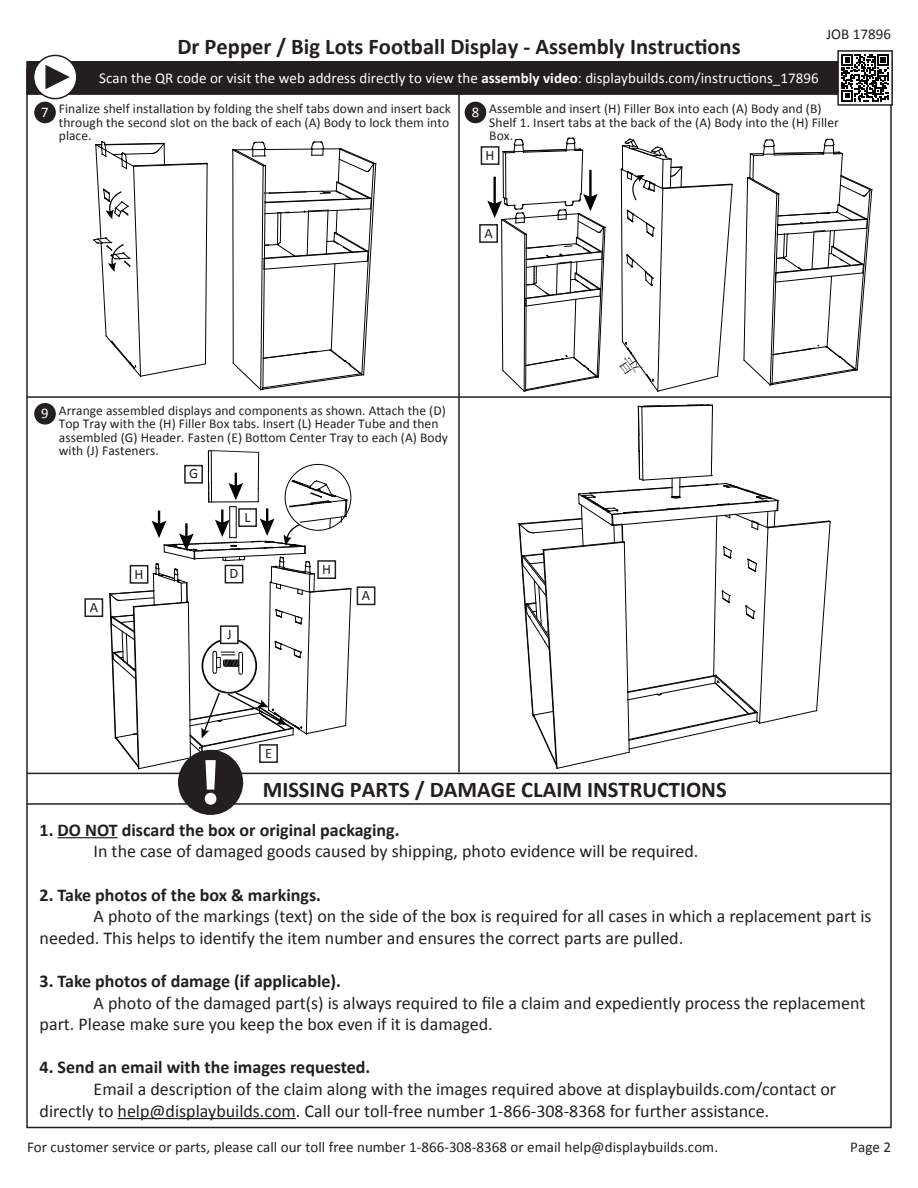
<style>
.page{position:relative;width:918px;height:1188px;background:#fff}
.page>*{position:absolute;margin:0;border:0;box-sizing:border-box;transform-origin:0 0}
.t1{font:700 22.5px "Calibri";color:#231f20}
.t2{font:18px/21.6px "Calibri";color:#231f20}
.t3{font:700 18px "Calibri";color:#231f20}
.t4{font:15px "Calibri";letter-spacing:.005em;color:#231f20}
.t5{font:15px "Calibri";letter-spacing:.005em;color:#fff}
.t6{font:14.4px "Calibri";color:#231f20}
.t7{font:13.5px/13.5px "Calibri";letter-spacing:.005em;color:#231f20}
.s1{font-weight:700}
.s2{font-size:14.7px;color:#fff}
</style>
<div class="page">
<hr style="left:27px;top:396px;width:864px;height:2px;background:#231f20">
<div style="left:465px;top:102px;width:21px;height:21px;background:#231f20;border-radius:50%"></div>
<div style="left:34px;top:102px;width:22px;height:21px;background:#231f20;border-radius:50%"></div>
<div style="left:34px;top:403px;width:22px;height:22px;background:#231f20;border-radius:50%"></div>
<hr style="left:458px;top:94px;width:2px;height:678px;background:#231f20">
<svg style="left:518px;top:404px;width:313px;height:365px"></svg>
<svg style="left:743px;top:139px;width:130px;height:247px"></svg>
<svg style="left:487px;top:138px;width:119px;height:254px"></svg>
<svg style="left:232px;top:141px;width:145px;height:250px"></svg>
<svg style="left:93px;top:141px;width:115px;height:236px"></svg>
<div style="left:481px;top:146px;width:18px;height:19px;background:#fff;border:2px solid #231f20"></div>
<div style="left:479px;top:224px;width:19px;height:19px;background:#fff;border:2px solid #231f20"></div>
<div style="left:357px;top:586px;width:18px;height:19px;background:#fff;border:2px solid #231f20"></div>
<div style="left:84px;top:598px;width:19px;height:19px;background:#fff;border:2px solid #231f20"></div>
<hr style="left:58px;top:837px;width:60px;height:1px;background:#231f20">
<hr style="left:118px;top:1118px;width:178px;height:1px;background:#231f20">
<hr style="left:27px;top:803px;width:864px;height:2px;background:#231f20">
<hr style="left:27px;top:773px;width:864px;height:1px;background:#231f20">
<div style="left:178px;top:750px;width:65px;height:65px;background:#231f20;border-radius:50%"></div>
<svg style="left:109px;top:450px;width:243px;height:355px"></svg>
<div style="left:26px;top:61px;width:867px;height:34px;background:#231f20;border:1px solid #231f20"></div>
<div style="left:34px;top:55px;width:43px;height:44px;background:#fff;border-radius:50%"></div>
<div style="left:33px;top:55px;width:45px;height:44px;border:2px solid #231f20;border-radius:50%"></div>
<svg style="left:45px;top:65px;width:25px;height:24px"></svg>
<svg style="left:837px;top:50px;width:56px;height:56px"></svg>
<svg style="left:842px;top:54px;width:47px;height:47px;background:#676766"></svg>
<svg style="left:620px;top:138px;width:113px;height:254px"></svg>
<p class="t1" style="left:177px;top:32px;width:565px">Dr Pepper / Big Lots Football Display - Assembly Instructions</p>
<p class="t5" style="left:99px;top:68px;width:721px">Scan the QR code or visit the web address directly to view the <span class="s1">assembly video</span>: displaybuilds.com/instructions_17896</p>
<p class="t4" style="left:826px;top:25px;width:66px">JOB 17896</p>
<p class="t7" style="left:59px;top:102px;width:394px;text-indent:-18px"><span class="s2">7</span> Finalize shelf installation by folding the shelf tabs down and insert back through the second slot on the back of each (A) Body to lock them into place.</p>
<p class="t7" style="left:489px;top:102px;width:351px;text-indent:-18px"><span class="s2">8</span> Assemble and insert (H) Filler Box into each (A) Body and (B)<br>Shelf 1. Insert tabs at the back of the (A) Body into the (H) Filler<br>Box.</p>
<p class="t6" style="left:486px;top:146px;width:10px">H</p>
<p class="t6" style="left:484px;top:224px;width:10px">A</p>
<p class="t7" style="left:59px;top:403px;width:391px;text-indent:-18px"><span class="s2">9</span> Arrange assembled displays and components as shown. Attach the (D)<br>Top Tray with the (H) Filler Box tabs. Insert (L) Header Tube and then assembled (G) Header. Fasten (E) Bottom Center Tray to each (A) Body with (J) Fasteners.</p>
<p class="t6" style="left:90px;top:598px;width:10px">A</p>
<p class="t6" style="left:135px;top:565px;width:10px">H</p>
<p class="t6" style="left:189px;top:465px;width:11px">G</p>
<p class="t6" style="left:245px;top:508px;width:8px">L</p>
<p class="t6" style="left:230px;top:564px;width:10px">D</p>
<p class="t6" style="left:227px;top:625px;width:6px">J</p>
<p class="t6" style="left:265px;top:744px;width:9px">E</p>
<p class="t6" style="left:322px;top:560px;width:10px">H</p>
<p class="t6" style="left:362px;top:586px;width:10px">A</p>
<p class="t1" style="left:263px;top:775px;width:466px">MISSING PARTS / DAMAGE CLAIM INSTRUCTIONS</p>
<p class="t3" style="left:40px;top:818px;width:362px">1. DO NOT discard the box or original packaging.</p>
<p class="t2" style="left:94px;top:841px;width:606px">In the case of damaged goods caused by shipping, photo evidence will be required.</p>
<p class="t3" style="left:40px;top:883px;width:283px">2. Take photos of the box &amp; markings.</p>
<p class="t2" style="left:40px;top:905px;width:834px;text-indent:54px">A photo of the markings (text) on the side of the box is required for all cases in which a replacement part is needed. This helps to identify the item number and ensures the correct parts are pulled.</p>
<p class="t3" style="left:40px;top:969px;width:303px">3. Take photos of damage (if applicable).</p>
<p class="t2" style="left:40px;top:992px;width:827px;text-indent:54px">A photo of the damaged part(s) is always required to file a claim and expediently process the replacement part. Please make sure you keep the box even if it is damaged.</p>
<p class="t3" style="left:40px;top:1056px;width:332px">4. Send an email with the images requested.</p>
<p class="t2" style="left:40px;top:1078px;width:798px;text-indent:54px">Email a description of the claim along with the images required above at displaybuilds.com/contact or directly to help@displaybuilds.com. Call our toll-free number 1-866-308-8368 for further assistance.</p>
<p class="t4" style="left:27px;top:1138px;width:693px">For customer service or parts, please call our toll free number 1-866-308-8368 or email help@displaybuilds.com.</p>
<p class="t4" style="left:850px;top:1138px;width:42px">Page 2</p>
</div>
